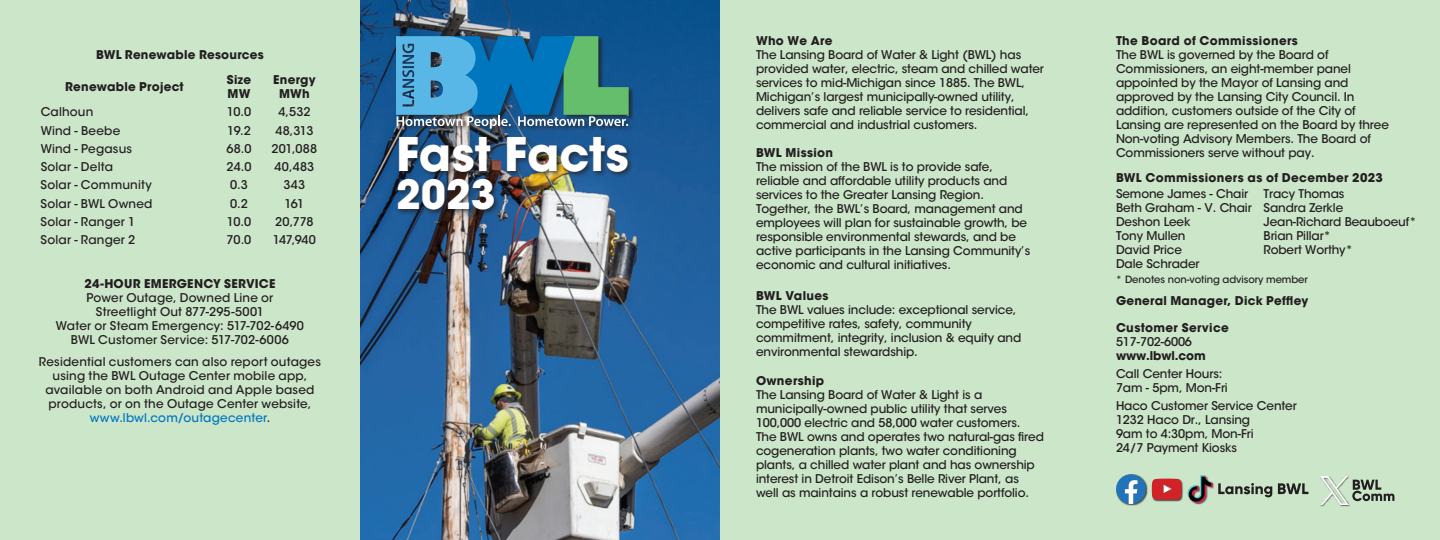
<style>
.page{position:relative;width:1440px;height:540px;background:#cce6ca}
.page>*{position:absolute;margin:0;border:0;box-sizing:border-box;transform-origin:0 0}
.t1{font:700 46px "ITC Avant Garde Std";color:#fff}
.t2{font:700 40px "ITC Avant Garde Std";color:#fff}
.t3{font:500 12px/14px "ITC Avant Garde Std";letter-spacing:-.01em;color:#231f20}
.t4{font:500 12px/14px "ITC Avant Garde Std";letter-spacing:.015em;color:#231f20;text-align:center}
.t5{font:700 12px/14px "ITC Avant Garde Std";letter-spacing:.025em;color:#231f20}
.t6{font:700 12px "ITC Avant Garde Std";letter-spacing:-.01em;color:#231f20}
.t7{font:500 10px "ITC Avant Garde Std";letter-spacing:-.01em;color:#231f20}
.s1{color:#0076be}
</style>
<div class="page">
<img style="left:360px;top:0;width:360px;height:540px">
<div style="left:396px;top:36px;width:238px;height:98px;background:#231f20;opacity:.75"></div>
<svg style="left:396px;top:36px;width:233px;height:93px;background:#388aa8"></svg>
<div style="left:395px;top:135px;width:239px;height:81px;background:#231f20;opacity:.75"></div>
<div style="left:1116px;top:475px;width:32px;height:31px;background:#231f20;opacity:.75"></div>
<svg style="left:1116px;top:474px;width:30px;height:30px"></svg>
<svg style="left:1218px;top:483px;width:90px;height:14px"></svg>
<div style="left:1321px;top:476px;width:29px;height:31px;background:#231f20;opacity:.75"></div>
<img style="left:1320px;top:476px;width:28px;height:29px">
<div style="left:1152px;top:479px;width:32px;height:23px;background:#231f20;opacity:.75"></div>
<svg style="left:1152px;top:479px;width:30px;height:21px"></svg>
<div style="left:1188px;top:475px;width:26px;height:30px;background:#231f20;opacity:.75"></div>
<img style="left:1188px;top:475px;width:24px;height:28px">
<svg style="left:1352px;top:480px;width:42px;height:21px"></svg>
<p class="t5" style="left:96px;top:48px;width:169px">BWL Renewable Resources</p>
<p class="t5" style="left:65px;top:80px;width:120px">Renewable Project</p>
<p class="t5" style="left:227px;top:73px;width:26px">Size<br>MW</p>
<p class="t5" style="left:273px;top:73px;width:44px;text-align:center">Energy<br>MWh</p>
<p class="t4" style="left:41px;top:105px;width:54px">Calhoun</p>
<p class="t3" style="left:227px;top:105px;width:26px">10.0</p>
<p class="t3" style="left:278px;top:105px;width:34px">4,532</p>
<p class="t4" style="left:41px;top:123px;width:81px">Wind - Beebe</p>
<p class="t3" style="left:227px;top:123px;width:25px">19.2</p>
<p class="t3" style="left:276px;top:123px;width:39px">48,313</p>
<p class="t4" style="left:41px;top:142px;width:93px">Wind - Pegasus</p>
<p class="t3" style="left:227px;top:142px;width:27px">68.0</p>
<p class="t3" style="left:272px;top:142px;width:47px">201,088</p>
<p class="t4" style="left:41px;top:160px;width:74px">Solar - Delta</p>
<p class="t3" style="left:226px;top:160px;width:27px">24.0</p>
<p class="t3" style="left:275px;top:160px;width:41px">40,483</p>
<p class="t4" style="left:41px;top:178px;width:113px">Solar - Community</p>
<p class="t3" style="left:230px;top:178px;width:19px">0.3</p>
<p class="t3" style="left:284px;top:178px;width:23px">343</p>
<p class="t4" style="left:41px;top:196px;width:113px">Solar - BWL Owned</p>
<p class="t3" style="left:230px;top:196px;width:19px">0.2</p>
<p class="t3" style="left:285px;top:196px;width:21px">161</p>
<p class="t4" style="left:41px;top:215px;width:96px">Solar - Ranger 1</p>
<p class="t3" style="left:227px;top:215px;width:26px">10.0</p>
<p class="t3" style="left:275px;top:215px;width:40px">20,778</p>
<p class="t4" style="left:41px;top:233px;width:96px">Solar - Ranger 2</p>
<p class="t3" style="left:227px;top:233px;width:26px">70.0</p>
<p class="t3" style="left:273px;top:233px;width:45px">147,940</p>
<p class="t5" style="left:84px;top:276px;width:193px">24-HOUR EMERGENCY SERVICE</p>
<p class="t4" style="left:56px;top:291px;width:250px">Power Outage, Downed Line or Streetlight Out 877-295-5001<br>Water or Steam Emergency: 517-702-6490<br>BWL Customer Service: 517-702-6006</p>
<p class="t4" style="left:39px;top:355px;width:283px">Residential customers can also report outages using the BWL Outage Center mobile app, available on both Android and Apple based products, or on the Outage Center website, <span class="s1">www.lbwl.com/outagecenter</span>.</p>
<h1 class="t1" style="left:396px;top:125px;width:234px">Fast Facts</h1>
<h2 class="t2" style="left:396px;top:169px;width:101px">2023</h2>
<p class="t5" style="left:756px;top:33px;width:78px">Who We Are</p>
<p class="t3" style="left:756px;top:48px;width:289px">The Lansing Board of Water &amp; Light (BWL) has provided water, electric, steam and chilled water services to mid-Michigan since 1885. The BWL, Michigan’s largest municipally-owned utility, delivers safe and reliable service to residential, commercial and industrial customers.</p>
<p class="t5" style="left:756px;top:145px;width:79px">BWL Mission</p>
<p class="t3" style="left:756px;top:160px;width:276px">The mission of the BWL is to provide safe, reliable and affordable utility products and services to the Greater Lansing Region.<br>Together, the BWL’s Board, management and employees will plan for sustainable growth, be responsible environmental stewards, and be active participants in the Lansing Community’s economic and cultural initiatives.</p>
<p class="t5" style="left:756px;top:288px;width:74px">BWL Values</p>
<p class="t3" style="left:756px;top:303px;width:267px">The BWL values include: exceptional service, competitive rates, safety, community commitment, integrity, inclusion &amp; equity and environmental stewardship.</p>
<p class="t5" style="left:756px;top:374px;width:70px">Ownership</p>
<p class="t3" style="left:756px;top:388px;width:289px">The Lansing Board of Water &amp; Light is a municipally-owned public utility that serves 100,000 electric and 58,000 water customers.<br>The BWL owns and operates two natural-gas fired cogeneration plants, two water conditioning plants, a chilled water plant and has ownership interest in Detroit Edison’s Belle River Plant, as well as maintains a robust renewable portfolio.</p>
<p class="t5" style="left:1116px;top:34px;width:183px">The Board of Commissioners</p>
<p class="t3" style="left:1116px;top:48px;width:274px">The BWL is governed by the Board of Commissioners, an eight-member panel appointed by the Mayor of Lansing and approved by the Lansing City Council. In addition, customers outside of the City of Lansing are represented on the Board by three Non-voting Advisory Members. The Board of Commissioners serve without pay.</p>
<p class="t5" style="left:1116px;top:170px;width:269px">BWL Commissioners as of December 2023</p>
<p class="t3" style="left:1264px;top:186px;width:155px">Tracy Thomas<br>Sandra Zerkle<br>Jean-Richard Beauboeuf*<br>Brian Pillar*<br>Robert Worthy*</p>
<p class="t3" style="left:1116px;top:186px;width:137px">Semone James - Chair<br>Beth Graham - V. Chair<br>Deshon Leek<br>Tony Mullen<br>David Price<br>Dale Schrader</p>
<p class="t7" style="left:1116px;top:273px;width:193px">* Denotes non-voting advisory member</p>
<p class="t5" style="left:1116px;top:294px;width:194px">General Manager, Dick Peffley</p>
<p class="t5" style="left:1116px;top:321px;width:114px">Customer Service</p>
<p class="t3" style="left:1116px;top:335px;width:78px">517-702-6006</p>
<p class="t6" style="left:1116px;top:348px;width:91px">www.lbwl.com</p>
<p class="t3" style="left:1116px;top:367px;width:113px">Call Center Hours:<br>7am - 5pm, Mon-Fri</p>
<p class="t3" style="left:1116px;top:399px;width:182px">Haco Customer Service Center<br>1232 Haco Dr., Lansing<br>9am to 4:30pm, Mon-Fri<br>24/7 Payment Kiosks</p>
</div>
